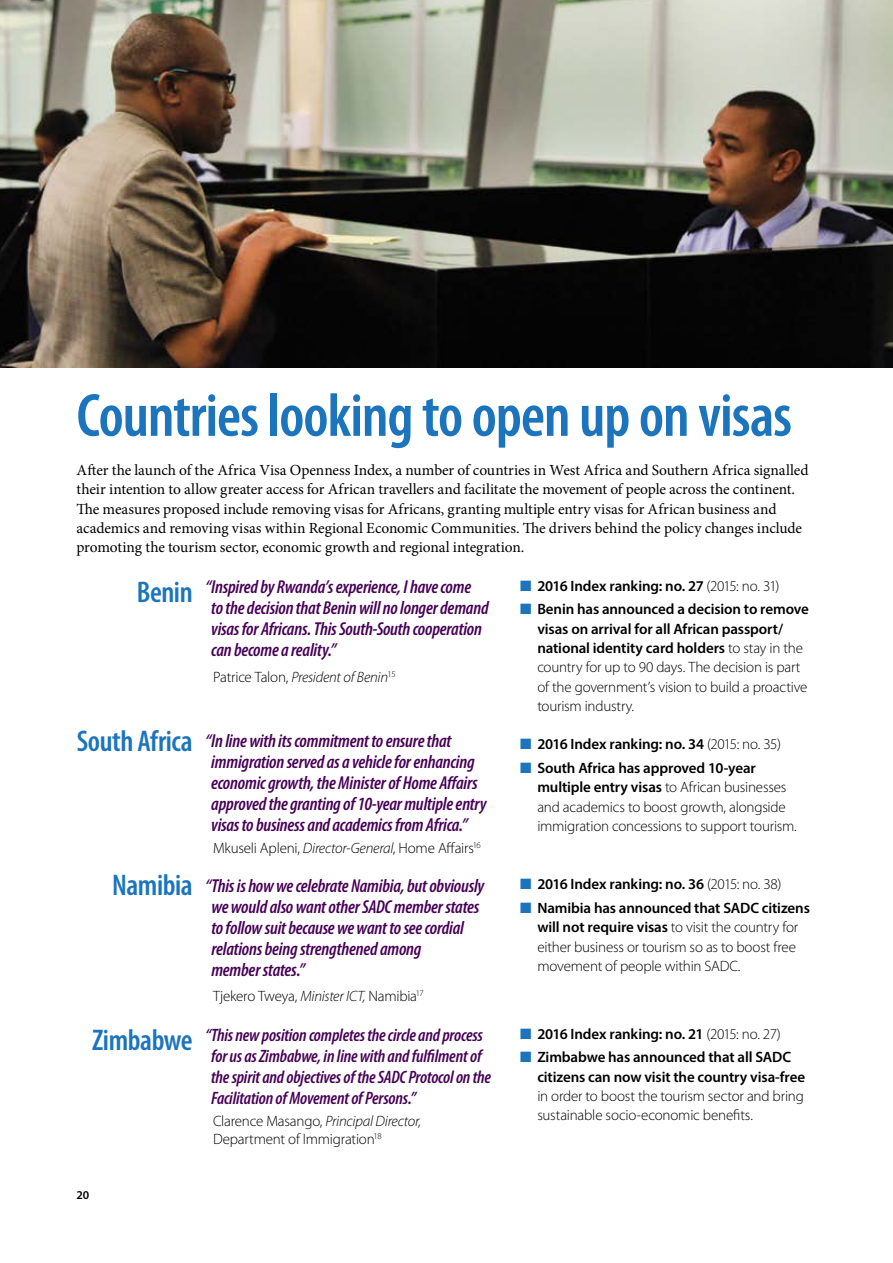
<style>
.page{position:relative;width:893px;height:1263px;background:#fff}
.page>*{position:absolute;margin:0;border:0;box-sizing:border-box;transform-origin:0 0}
.t1{font:600 condensed 61.5px "Myriad Pro";letter-spacing:-.02em;color:#1c75bc}
.t2{font:600 condensed 30px "Myriad Pro";letter-spacing:-.015em;color:#1c75bc}
.t3{font:italic 600 condensed 18.75px/21px "Myriad Pro";letter-spacing:-.01em;color:#470056}
.t4{font:italic 600 condensed 18px/21px "Myriad Pro";letter-spacing:-.01em;color:#470056}
.t5{font:15.45px/19.4px "Minion Pro";letter-spacing:-.005em;color:#000}
.t6{font:300 15px/19.4px "Myriad Pro";letter-spacing:-.015em;color:#000}
.t7{font:600 15px/19.4px "Myriad Pro";letter-spacing:-.01em;color:#000}
.t8{font:italic 300 15px "Myriad Pro";letter-spacing:-.015em;color:#000}
.t9{font:600 12px "Myriad Pro";color:#000}
.s1{color:#1c75bc}
.s2{font-weight:300}
.s3{font-weight:600}
.s4{font-style:normal;font-size:30px;color:#1c75bc}
.s5{font-style:normal}
.s6{font-style:italic}
</style>
<div class="page">
<hr style="left:892px;top:0;width:1px;height:1263px;background:#5688c7">
<img style="left:0;top:0;width:893px;height:367px">
<h1 class="t1" style="left:77px;top:382px;width:717px">Countries looking to open up on visas</h1>
<p class="t5" style="left:77px;top:460px;width:733px">After the launch of the Africa Visa Openness Index, a number of countries in West Africa and Southern Africa signalled their intention to allow greater access for African travellers and facilitate the movement of people across the continent.<br>The measures proposed include removing visas for Africans, granting multiple entry visas for African business and academics and removing visas within Regional Economic Communities. The drivers behind the policy changes include promoting the tourism sector, economic growth and regional integration.</p>
<p class="t7" style="left:520px;top:576px;width:261px"><span class="s1">■</span> 2016 Index ranking: no. 27 <span class="s2">(2015: no. 31)</span></p>
<p class="t6" style="left:537px;top:599px;width:273px;text-indent:-17px"><span class="s1">■</span> <span class="s3">Benin has announced a decision to remove visas on arrival for all African passport/ national identity card holders</span> to stay in the country for up to 90 days. The decision is part of the government’s vision to build a proactive tourism industry.</p>
<p class="t7" style="left:520px;top:734px;width:262px"><span class="s1">■</span> 2016 Index ranking: no. 34 <span class="s2">(2015: no. 35)</span></p>
<p class="t6" style="left:537px;top:758px;width:261px;text-indent:-17px"><span class="s1">■</span> <span class="s3">South Africa has approved 10-year multiple entry visas</span> to African businesses and academics to boost growth, alongside immigration concessions to support tourism.</p>
<p class="t3" style="left:211px;top:577px;width:279px;text-indent:-74px"><span class="s4">Benin</span> “Inspired by Rwanda’s experience, I have come<br>to the decision that Benin will no longer demand visas for Africans. This South-South cooperation can become a reality.”</p>
<p class="t8" style="left:213px;top:668px;width:184px"><span class="s5">Patrice Talon,</span> President of Benin<sup>15</sup></p>
<h2 class="t2" style="left:77px;top:725px;width:117px">South Africa</h2>
<p class="t3" style="left:211px;top:730px;width:277px;text-indent:-6px">“In line with its commitment to ensure that immigration served as a vehicle for enhancing economic growth, the Minister of Home Affairs approved the granting of 10-year multiple entry visas to business and academics from Africa.”</p>
<p class="t6" style="left:213px;top:838px;width:269px">Mkuseli Apleni, <span class="s6">Director-General</span>, Home Affairs<sup>16</sup></p>
<p class="t3" style="left:211px;top:876px;width:274px;text-indent:-6px">“This is how we celebrate Namibia, but obviously we would also want other SADC member states to follow suit because we want to see cordial relations being strengthened among<br>member states.”</p>
<p class="t6" style="left:213px;top:986px;width:212px">Tjekero Tweya, <span class="s6">Minister ICT,</span> Namibia<sup>17</sup></p>
<p class="t4" style="left:211px;top:1025px;width:281px;text-indent:-6px">“This new position completes the circle and process for us as Zimbabwe, in line with and fulfilment of the spirit and objectives of the SADC Protocol on the Facilitation of Movement of Persons.”</p>
<p class="t6" style="left:213px;top:1112px;width:210px;line-height:18px">Clarence Masango, <span class="s6">Principal Director,<br></span>Department of Immigration<sup>18</sup></p>
<h2 class="t2" style="left:112px;top:868px;width:82px">Namibia</h2>
<p class="t7" style="left:520px;top:874px;width:263px"><span class="s1">■</span> 2016 Index ranking: no. 36 <span class="s2">(2015: no. 38)</span></p>
<p class="t6" style="left:537px;top:898px;width:274px;text-indent:-17px"><span class="s1">■</span> <span class="s3">Namibia has announced that SADC citizens will not require visas</span> to visit the country for either business or tourism so as to boost free movement of people within SADC.</p>
<h2 class="t2" style="left:92px;top:1023px;width:102px">Zimbabwe</h2>
<p class="t7" style="left:520px;top:1023px;width:262px"><span class="s1">■</span> 2016 Index ranking: no. 21 <span class="s2">(2015: no. 27)</span></p>
<p class="t7" style="left:537px;top:1047px;width:269px;text-indent:-17px"><span class="s1">■</span> Zimbabwe has announced that all SADC citizens can now visit the country visa-free</p>
<p class="t6" style="left:537px;top:1086px;width:268px">in order to boost the tourism sector and bring sustainable socio-economic benefits.</p>
<p class="t9" style="left:77px;top:1187px;width:14px">20</p>
</div>
